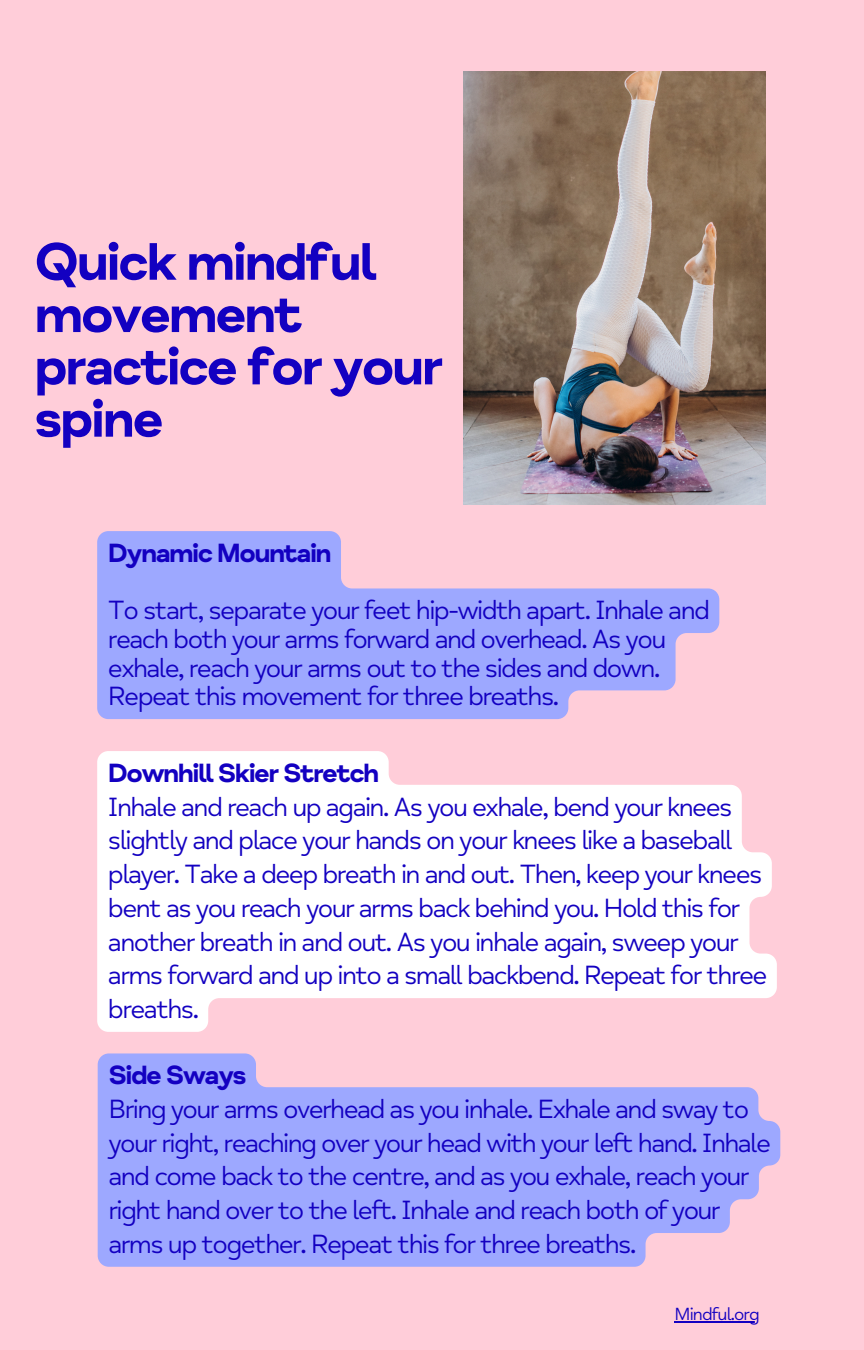
<style>
.page{position:relative;width:864px;height:1350px;background:#ffcdd9}
.page>*{position:absolute;margin:0;border:0;box-sizing:border-box;transform-origin:0 0}
.t1{font:54px/52.2px "Mind Meridian Display";letter-spacing:-.05em;color:#1300c1}
.t2{font:27px/33.8px "Mind Meridian";letter-spacing:-.06em;color:#1300c1}
.t3{font:700 27px "Mind Meridian";letter-spacing:-.06em;color:#1300c1}
.t4{font:18px "Mind Meridian";letter-spacing:-.05em;color:#1300c1}
.s1{font-weight:700}
</style>
<div class="page">
<svg style="left:97px;top:531px;width:622px;height:188px;fill:#9da8ff"></svg>
<img style="left:463px;top:71px;width:302px;height:434px">
<svg style="left:97px;top:751px;width:680px;height:281px;fill:#fff"></svg>
<svg style="left:98px;top:1053px;width:682px;height:214px;fill:#9da8ff"></svg>
<hr style="left:675px;top:1321px;width:84px;height:2px;background:#1300c1">
<h1 class="t1" style="left:34px;top:237px;width:411px">Quick mindful movement practice for your spine</h1>
<p class="t3" style="left:108px;top:537px;width:225px">Dynamic Mountain</p>
<h2 class="t2" style="left:108px;top:596px;width:604px;line-height:28.8px">To start, separate your feet hip-width apart. Inhale and reach both your arms forward and overhead. As you exhale, reach your arms out to the sides and down.<br>Repeat this movement for three breaths.</h2>
<h3 class="t2" style="left:108px;top:756px;width:661px"><span class="s1">Downhill Skier Stretch<br></span>Inhale and reach up again. As you exhale, bend your knees slightly and place your hands on your knees like a baseball player. Take a deep breath in and out. Then, keep your knees bent as you reach your arms back behind you. Hold this for another breath in and out. As you inhale again, sweep your arms forward and up into a small backbend. Repeat for three breaths.</h3>
<h3 class="t2" style="left:108px;top:1059px;width:664px"><span class="s1">Side Sways<br></span>Bring your arms overhead as you inhale. Exhale and sway to your right, reaching over your head with your left hand. Inhale and come back to the centre, and as you exhale, reach your right hand over to the left. Inhale and reach both of your arms up together. Repeat this for three breaths.</h3>
<p class="t4" style="left:675px;top:1303px;width:87px">Mindful.org</p>
</div>
